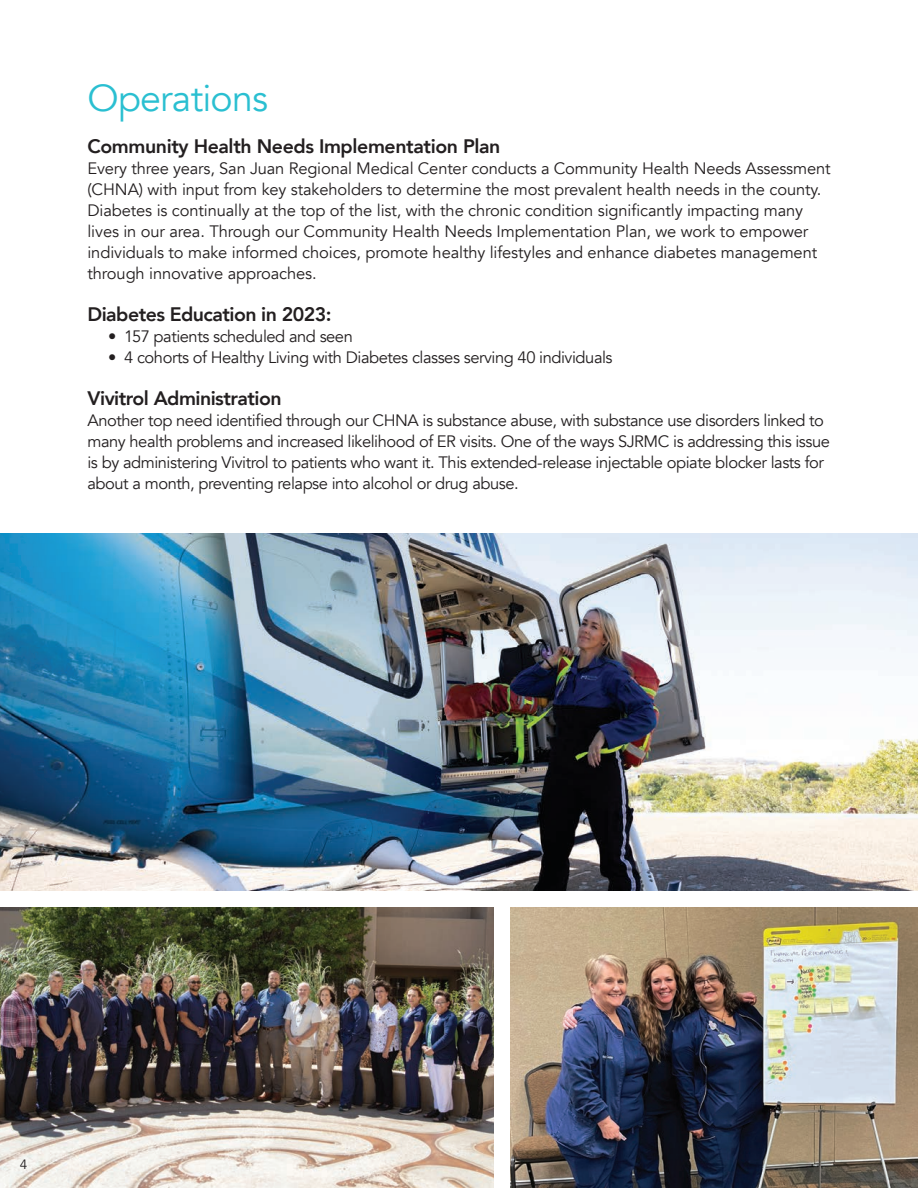
<style>
.page{position:relative;width:918px;height:1188px;background:#fff}
.page>*{position:absolute;margin:0;border:0;box-sizing:border-box;transform-origin:0 0}
.t1{font:37.5px "Avenir";letter-spacing:-.02em;color:#2abfd1}
.t2{font:800 19.5px "Avenir";letter-spacing:-.025em;color:#231f20}
.t3{font:16.5px/21px "Avenir";letter-spacing:-.01em;color:#231f20}
.t4{font:13.5px "Avenir";color:#231f20}
</style>
<div class="page">
<img style="left:0;top:908px;width:494px;height:280px">
<img style="left:510px;top:908px;width:408px;height:280px">
<img style="left:0;top:534px;width:918px;height:357px">
<h1 class="t1" style="left:87px;top:76px;width:182px">Operations</h1>
<p class="t2" style="left:87px;top:131px;width:415px">Community Health Needs Implementation Plan</p>
<p class="t3" style="left:87px;top:158px;width:745px">Every three years, San Juan Regional Medical Center conducts a Community Health Needs Assessment (CHNA) with input from key stakeholders to determine the most prevalent health needs in the county.<br>Diabetes is continually at the top of the list, with the chronic condition significantly impacting many lives in our area. Through our Community Health Needs Implementation Plan, we work to empower individuals to make informed choices, promote healthy lifestyles and enhance diabetes management through innovative approaches.</p>
<p class="t2" style="left:87px;top:299px;width:246px">Diabetes Education in 2023:</p>
<p class="t3" style="left:108px;top:326px;width:246px">• 157 patients scheduled and seen</p>
<p class="t3" style="left:108px;top:347px;width:506px">• 4 cohorts of Healthy Living with Diabetes classes serving 40 individuals</p>
<p class="t2" style="left:87px;top:383px;width:196px">Vivitrol Administration</p>
<p class="t3" style="left:87px;top:410px;width:744px">Another top need identified through our CHNA is substance abuse, with substance use disorders linked to many health problems and increased likelihood of ER visits. One of the ways SJRMC is addressing this issue is by administering Vivitrol to patients who want it. This extended-release injectable opiate blocker lasts for about a month, preventing relapse into alcohol or drug abuse.</p>
<p class="t4" style="left:20px;top:1157px;width:9px">4</p>
</div>
